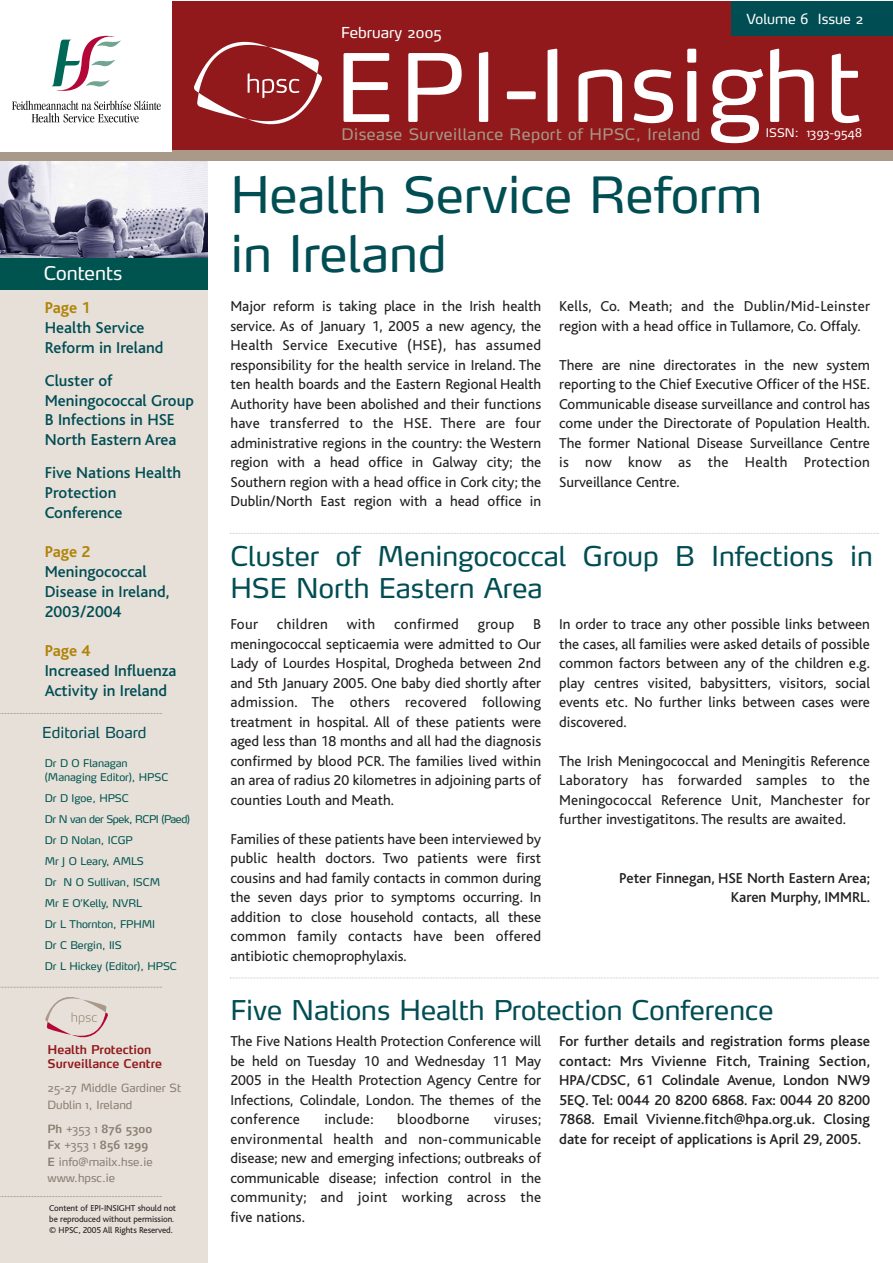
<style>
.page{position:relative;width:893px;height:1263px;background:#fff}
.page>*{position:absolute;margin:0;border:0;box-sizing:border-box;transform-origin:0 0}
.t1{font:97.35px "Max";letter-spacing:.025em;color:#fff}
.t2{font:49.5px/59.4px "Max";color:#004d53}
.t3{font:27px/32.4px "Max";color:#004d53}
.t4{font:18.75px "Max";color:#fff}
.t5{font:500 16.5px/19.8px "Bliss";color:#004d53}
.t6{font:700 16.5px "Bliss";letter-spacing:-.01em;color:#b08308}
.t7{font:15.75px "Max";letter-spacing:.03em;color:#a89989}
.t8{font:15px/19.5px "Bliss";color:#231f20;text-align:justify}
.t9{font:500 15px/19.5px "Bliss";color:#231f20;text-align:right}
.t10{font:15px "Bliss";letter-spacing:.02em;color:#231f20}
.t11{font:15px "Max";color:#004d53}
.t12{font:15px "Max";color:#fff}
.t13{font:13.8px "Max";color:#fff}
.t14{font:600 12px/14.4px "Max";color:#91191b}
.t15{font:11.7px "Max";color:#fff}
.t16{font:11.25px/16.5px "Max";color:#8a7e71}
.t17{font:10.5px/21px "Max";letter-spacing:-.005em;color:#00544f}
.t18{font:9px/10.8px "Bliss";letter-spacing:-.01em;color:#231f20}
.s1{font-weight:600}
.s2{font-family:"Max Regular SC"}
.s3{font-size:93.15px}
</style>
<div class="page">
<div style="left:172px;top:2px;width:720px;height:149px;background:#91191b"></div>
<div style="left:0;top:237px;width:208px;height:1026px;background:#e6e0d9"></div>
<svg style="left:194px;top:42px;width:128px;height:82px"></svg>
<svg style="left:45px;top:997px;width:63px;height:40px"></svg>
<svg style="left:0;top:713px;width:162px;height:1px"></svg>
<svg style="left:0;top:987px;width:162px;height:1px"></svg>
<svg style="left:0;top:1196px;width:162px;height:1px"></svg>
<div style="left:730px;top:2px;width:162px;height:33px;background:#004d53"></div>
<div style="left:0;top:255px;width:208px;height:34px;background:#00544f"></div>
<svg style="left:230px;top:978px;width:649px;height:1px"></svg>
<svg style="left:230px;top:533px;width:649px;height:1px"></svg>
<img style="left:0;top:161px;width:208px;height:96px">
<div style="left:0;top:150px;width:892px;height:11px;background:#a89989"></div>
<div style="left:0;top:17px;width:172px;height:135px;background:#fff"></div>
<svg style="left:12px;top:35px;width:149px;height:88px"></svg>
<p class="t4" style="left:44px;top:267px;width:80px">Contents</p>
<p class="t6" style="left:45px;top:302px;width:47px">Page 1</p>
<p class="t5" style="left:45px;top:319px;width:120px">Health Service<br>Reform in Ireland</p>
<p class="t5" style="left:45px;top:372px;width:150px">Cluster of<br>Meningococcal Group<br>B Infections in HSE<br>North Eastern Area</p>
<p class="t5" style="left:45px;top:464px;width:138px">Five Nations Health<br>Protection<br>Conference</p>
<p class="t6" style="left:45px;top:546px;width:47px">Page 2</p>
<p class="t5" style="left:45px;top:563px;width:126px">Meningococcal<br>Disease in Ireland,<br>2003/2004</p>
<p class="t6" style="left:45px;top:645px;width:47px">Page 4</p>
<p class="t5" style="left:45px;top:662px;width:133px">Increased Influenza<br>Activity in Ireland</p>
<p class="t11" style="left:42px;top:727px;width:106px">Editorial Board</p>
<p class="t17" style="left:45px;top:758px;width:125px;line-height:13.5px">Dr D O Flanagan (Managing Editor), HPSC</p>
<p class="t17" style="left:45px;top:789px;width:147px">Dr D Igoe, HPSC<br>Dr N van der Spek, RCPI (Paed)<br>Dr D Nolan, ICGP<br>Mr J O Leary, AMLS<br>Dr N O Sullivan, ISCM<br>Mr E O’Kelly, NVRL<br>Dr L Thornton, FPHMI<br>Dr C Bergin, IIS<br>Dr L Hickey (Editor), HPSC</p>
<p class="t14" style="left:48px;top:1044px;width:116px">Health Protection<br>Surveillance Centre</p>
<p class="t16" style="left:48px;top:1081px;width:135px">25-27 Middle Gardiner St<br>Dublin 1, Ireland</p>
<p class="t16" style="left:48px;top:1122px;width:107px"><span class="s1">Ph</span> <span class="s2">+353 1</span> <span class="s1">876 5300<br>Fx</span> <span class="s2">+353 1</span> <span class="s1">856 1299<br>E</span> info@mailx.hse.ie www.hpsc.ie</p>
<p class="t18" style="left:49px;top:1204px;width:128px">Content of EPI-INSIGHT should not be reproduced without permission. © HPSC, 2005 All Rights Reserved.</p>
<p class="t12" style="left:341px;top:27px;width:102px">February 2005</p>
<p class="t13" style="left:746px;top:14px;width:118px">Volume 6 Issue 2</p>
<h1 class="t1" style="left:335px;top:53px;width:527px"><span class="s3">EPI</span>-Insight</h1>
<p class="t7" style="left:341px;top:129px;width:360px">Disease Surveillance Report of HPSC, Ireland</p>
<p class="t15" style="left:765px;top:129px;width:97px">ISSN: 1393-9548</p>
<h2 class="t2" style="left:230px;top:171px;width:533px">Health Service Reform in Ireland</h2>
<p class="t8" style="left:230px;top:298px;width:312px">Major reform is taking place in the Irish health service. As of January 1, 2005 a new agency, the Health Service Executive (HSE), has assumed responsibility for the health service in Ireland. The ten health boards and the Eastern Regional Health Authority have been abolished and their functions have transferred to the HSE. There are four administrative regions in the country: the Western region with a head office in Galway city; the Southern region with a head office in Cork city; the Dublin/North East region with a head office in</p>
<p class="t8" style="left:559px;top:298px;width:312px">Kells, Co. Meath; and the Dublin/Mid-Leinster region with a head office in Tullamore, Co. Offaly.</p>
<p class="t8" style="left:559px;top:357px;width:312px">There are nine directorates in the new system reporting to the Chief Executive Officer of the HSE.<br>Communicable disease surveillance and control has come under the Directorate of Population Health.<br>The former National Disease Surveillance Centre is now know as the Health Protection Surveillance Centre.</p>
<h3 class="t3" style="left:230px;top:543px;width:644px">Cluster of Meningococcal Group B Infections in<br>HSE North Eastern Area</h3>
<p class="t8" style="left:230px;top:616px;width:29px">Four</p>
<p class="t10" style="left:277px;top:619px;width:52px">children</p>
<p class="t8" style="left:347px;top:616px;width:30px">with</p>
<p class="t10" style="left:394px;top:619px;width:66px">confirmed</p>
<p class="t8" style="left:478px;top:616px;width:38px">group</p>
<p class="t8" style="left:230px;top:616px;width:312px;text-indent:303px">B meningococcal septicaemia were admitted to Our Lady of Lourdes Hospital, Drogheda between 2nd and 5th January 2005. One baby died shortly after admission. The others recovered following treatment in hospital. All of these patients were aged less than 18 months and all had the diagnosis confirmed by blood PCR. The families lived within an area of radius 20 kilometres in adjoining parts of counties Louth and Meath.</p>
<p class="t8" style="left:230px;top:830px;width:312px">Families of these patients have been interviewed by public health doctors. Two patients were first cousins and had family contacts in common during the seven days prior to symptoms occurring. In addition to close household contacts, all these common family contacts have been offered antibiotic chemoprophylaxis.</p>
<p class="t8" style="left:559px;top:616px;width:312px">In order to trace any other possible links between the cases, all families were asked details of possible common factors between any of the children e.g. play centres visited, babysitters, visitors, social events etc. No further links between cases were discovered.</p>
<p class="t8" style="left:559px;top:752px;width:312px">The Irish Meningococcal and Meningitis Reference Laboratory has forwarded samples to the Meningococcal Reference Unit, Manchester for further investigatitons. The results are awaited.</p>
<p class="t9" style="left:619px;top:869px;width:252px">Peter Finnegan, HSE North Eastern Area;<br>Karen Murphy, IMMRL.</p>
<h3 class="t3" style="left:230px;top:997px;width:544px">Five Nations Health Protection Conference</h3>
<p class="t8" style="left:230px;top:1033px;width:312px">The Five Nations Health Protection Conference will be held on Tuesday 10 and Wednesday 11 May 2005 in the Health Protection Agency Centre for Infections, Colindale, London. The themes of the conference</p>
<p class="t10" style="left:324px;top:1114px;width:51px">include:</p>
<p class="t10" style="left:397px;top:1114px;width:74px">bloodborne</p>
<p class="t8" style="left:230px;top:1111px;width:312px;text-indent:264px">viruses; environmental health and non-communicable disease; new and emerging infections; outbreaks of communicable disease; infection control in the community; and joint working across the five nations.</p>
<p class="t9" style="left:559px;top:1033px;width:312px;text-align:justify">For further details and registration forms please contact: Mrs Vivienne Fitch, Training Section, HPA/CDSC, 61 Colindale Avenue, London NW9<br>5EQ. Tel: 0044 20 8200 6868. Fax: 0044 20 8200<br>7868. Email Vivienne.fitch@hpa.org.uk. Closing date for receipt of applications is April 29, 2005.</p>
</div>
